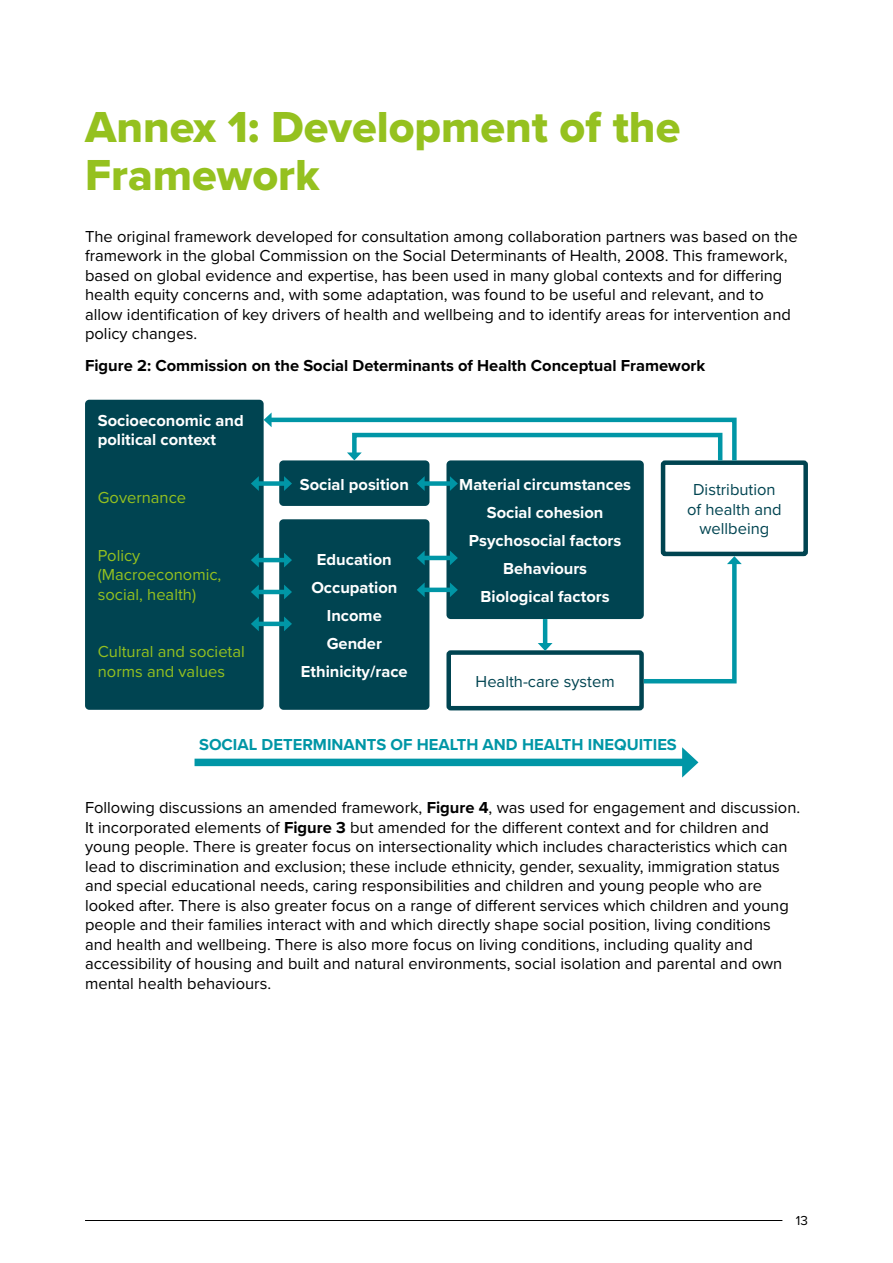
<style>
.page{position:relative;width:893px;height:1263px;background:#fff}
.page>*{position:absolute;margin:0;border:0;box-sizing:border-box;transform-origin:0 0}
.t1{font:45px/48px "Proxima Nova Extrabld";color:#95c11f}
.t2{font:16.5px/19.5px "Proxima Nova";color:#000}
.t3{font:700 16.5px/28px "Proxima Nova";color:#fff;text-align:center}
.t4{font:16.5px/19.5px "Proxima Nova";color:#95c11f}
.t5{font:700 16.5px "Proxima Nova";color:#000}
.t6{font:16.5px/19.5px "Proxima Nova";color:#004451;text-align:center}
.t7{font:700 16.5px "Proxima Nova";color:#0096a6}
.t8{font:13.5px "Proxima Nova";color:#000}
.s1{font-weight:700}
</style>
<div class="page">
<hr style="left:85px;top:1220px;width:697px;height:1px;background:#000">
<div style="left:85px;top:400px;width:179px;height:310px;background:#004451;border-radius:4px"></div>
<div style="left:279px;top:460px;width:150px;height:46px;background:#004451;border-radius:4px"></div>
<div style="left:279px;top:519px;width:150px;height:191px;background:#004451;border-radius:4px"></div>
<div style="left:446px;top:460px;width:198px;height:159px;background:#004451;border-radius:4px"></div>
<div style="left:446px;top:650px;width:198px;height:60px;border:4px solid #004451;border-radius:2px"></div>
<div style="left:661px;top:460px;width:147px;height:96px;border:4px solid #004451;border-radius:2px"></div>
<div style="left:257px;top:481px;width:29px;height:5px;background:#0096a6"></div>
<svg style="left:251px;top:476px;width:8px;height:15px"></svg>
<svg style="left:284px;top:476px;width:8px;height:15px"></svg>
<hr style="left:257px;top:558px;width:29px;height:4px;background:#0096a6">
<svg style="left:251px;top:553px;width:8px;height:14px"></svg>
<svg style="left:284px;top:553px;width:8px;height:14px"></svg>
<hr style="left:257px;top:590px;width:29px;height:4px;background:#0096a6">
<svg style="left:251px;top:585px;width:8px;height:14px"></svg>
<svg style="left:284px;top:585px;width:8px;height:14px"></svg>
<hr style="left:257px;top:622px;width:29px;height:4px;background:#0096a6">
<svg style="left:251px;top:616px;width:8px;height:15px"></svg>
<svg style="left:284px;top:616px;width:8px;height:15px"></svg>
<div style="left:423px;top:481px;width:29px;height:5px;background:#0096a6"></div>
<svg style="left:417px;top:476px;width:8px;height:15px"></svg>
<svg style="left:450px;top:476px;width:8px;height:15px"></svg>
<hr style="left:423px;top:556px;width:29px;height:4px;background:#0096a6">
<svg style="left:417px;top:551px;width:8px;height:14px"></svg>
<svg style="left:450px;top:551px;width:8px;height:14px"></svg>
<hr style="left:423px;top:588px;width:29px;height:4px;background:#0096a6">
<svg style="left:417px;top:582px;width:8px;height:15px"></svg>
<svg style="left:450px;top:583px;width:8px;height:14px"></svg>
<hr style="left:543px;top:619px;width:4px;height:26px;background:#0096a6">
<svg style="left:538px;top:643px;width:14px;height:8px"></svg>
<svg style="left:639px;top:556px;width:103px;height:130px"></svg>
<svg style="left:264px;top:412px;width:475px;height:53px"></svg>
<div style="left:195px;top:759px;width:493px;height:7px;background:#0096a6"></div>
<svg style="left:682px;top:747px;width:16px;height:30px"></svg>
<h1 class="t1" style="left:85px;top:102px;width:597px">Annex 1: Development of the<br>Framework</h1>
<p class="t2" style="left:85px;top:226px;width:714px">The original framework developed for consultation among collaboration partners was based on the framework in the global Commission on the Social Determinants of Health, 2008. This framework, based on global evidence and expertise, has been used in many global contexts and for differing health equity concerns and, with some adaptation, was found to be useful and relevant, and to allow identification of key drivers of health and wellbeing and to identify areas for intervention and policy changes.</p>
<p class="t5" style="left:85px;top:354px;width:622px">Figure 2: Commission on the Social Determinants of Health Conceptual Framework</p>
<p class="t3" style="left:98px;top:410px;width:147px;line-height:19.5px;text-align:left">Socioeconomic and political context</p>
<p class="t4" style="left:98px;top:487px;width:90px">Governance</p>
<p class="t4" style="left:98px;top:545px;width:125px">Policy (Macroeconomic, social, health)</p>
<p class="t4" style="left:98px;top:641px;width:149px">Cultural and societal norms and values</p>
<p class="t3" style="left:300px;top:470px;width:111px">Social position</p>
<p class="t3" style="left:301px;top:545px;width:108px">Education<br>Occupation<br>Income<br>Gender<br>Ethinicity/race</p>
<p class="t3" style="left:459px;top:470px;width:173px">Material circumstances<br>Social cohesion<br>Psychosocial factors<br>Behaviours<br>Biological factors</p>
<p class="t6" style="left:476px;top:671px;width:141px">Health-care system</p>
<p class="t6" style="left:687px;top:479px;width:96px">Distribution of health and wellbeing</p>
<p class="t7" style="left:199px;top:732px;width:479px">SOCIAL DETERMINANTS OF HEALTH AND HEALTH INEQUITIES</p>
<p class="t2" style="left:85px;top:797px;width:717px">Following discussions an amended framework, <span class="s1">Figure 4</span>, was used for engagement and discussion.<br>It incorporated elements of <span class="s1">Figure 3</span> but amended for the different context and for children and young people. There is greater focus on intersectionality which includes characteristics which can lead to discrimination and exclusion; these include ethnicity, gender, sexuality, immigration status and special educational needs, caring responsibilities and children and young people who are looked after. There is also greater focus on a range of different services which children and young people and their families interact with and which directly shape social position, living conditions and health and wellbeing. There is also more focus on living conditions, including quality and accessibility of housing and built and natural environments, social isolation and parental and own mental health behaviours.</p>
<p class="t8" style="left:796px;top:1211px;width:14px">13</p>
</div>
